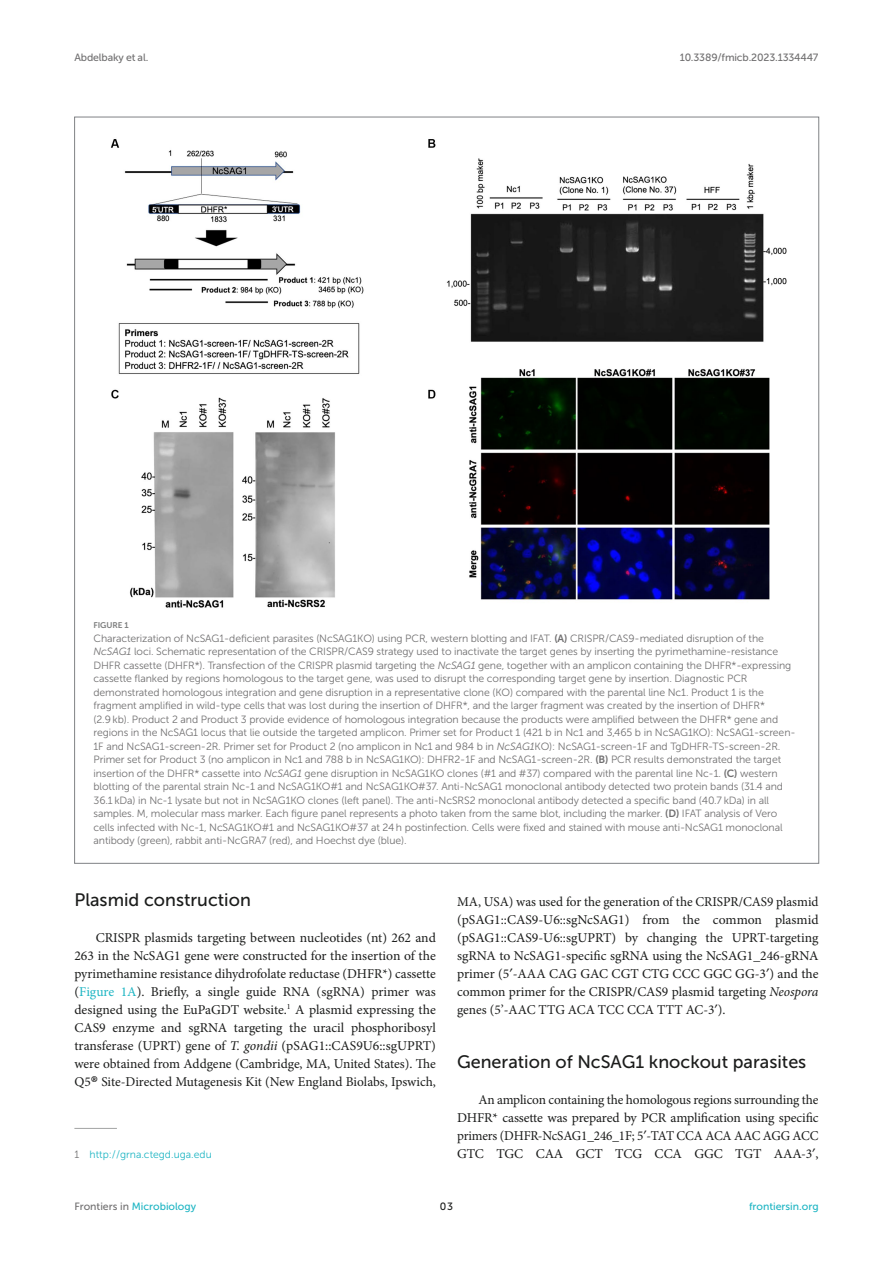
<style>
.page{position:relative;width:893px;height:1263px;background:#fff}
.page>*{position:absolute;margin:0;border:0;box-sizing:border-box;transform-origin:0 0}
.TEXT_FLUSH{font:18px "Museo Sans 500";color:#1b1c1b}
.HEAD_2{font:18px "Museo Sans 500";color:#1b1c1b}
.TEXT_FLUSH-2{font:13.5px/18px "Minion Pro";letter-spacing:-.005em;color:#1b1c1b;text-align:justify}
.FIG_LEG{font:10.5px/13.5px "Museo Sans 300";letter-spacing:-.01em;color:#706f70}
.t1{font:10.5px "Museo Sans 500";letter-spacing:-.015em;color:#706f70}
.t2{font:10.5px "Museo Sans 500";color:#1db5c3}
.FOOTNOTE{font:10.5px "Museo Sans 300";color:#1db5c3}
.t3{font:10.5px "Museo Sans 500";color:#1b1c1b}
.FIG_HD{font:8.25px "Museo Sans 700";letter-spacing:-.01em;color:#7e7f7f}
.s1{font-family:"Museo Sans 700"}
.s2{font-style:italic}
.s3{color:#1db5c3}
.s4{font-size:22.5px;color:#000}
.s5{color:#706f70}
.s6{font-family:"Gentium Plus"}
</style>
<div class="page">
<hr style="left:74px;top:1128px;width:43px;height:1px;background:#a2a3a3">
<img style="left:111px;top:139px;width:676px;height:469px">
<p class="t1" style="left:74px;top:51px;width:75px">Abdelbaky et al.</p>
<p class="t1" style="left:680px;top:51px;width:140px">10.3389/fmicb.2023.1334447</p>
<p class="FIG_HD" style="left:94px;top:621px;width:37px">FIGURE 1</p>
<p class="FIG_LEG" style="left:94px;top:631px;width:704px">Characterization of NcSAG1-deficient parasites (NcSAG1KO) using PCR, western blotting and IFAT. <span class="s1">(A)</span> CRISPR/CAS9-mediated disruption of the <span class="s2">NcSAG1</span> loci. Schematic representation of the CRISPR/CAS9 strategy used to inactivate the target genes by inserting the pyrimethamine-resistance DHFR cassette (DHFR*). Transfection of the CRISPR plasmid targeting the <span class="s2">NcSAG1</span> gene, together with an amplicon containing the DHFR*-expressing cassette flanked by regions homologous to the target gene, was used to disrupt the corresponding target gene by insertion. Diagnostic PCR demonstrated homologous integration and gene disruption in a representative clone (KO) compared with the parental line Nc1. Product 1 is the fragment amplified in wild-type cells that was lost during the insertion of DHFR*, and the larger fragment was created by the insertion of DHFR*<br>(2.9 kb). Product 2 and Product 3 provide evidence of homologous integration because the products were amplified between the DHFR* gene and regions in the NcSAG1 locus that lie outside the targeted amplicon. Primer set for Product 1 (421 b in Nc1 and 3,465 b in NcSAG1KO): NcSAG1-screen-1F and NcSAG1-screen-2R. Primer set for Product 2 (no amplicon in Nc1 and 984 b in <span class="s2">NcSAG1</span>KO): NcSAG1-screen-1F and TgDHFR-TS-screen-2R.<br>Primer set for Product 3 (no amplicon in Nc1 and 788 b in NcSAG1KO): DHFR2-1F and NcSAG1-screen-2R. <span class="s1">(B)</span> PCR results demonstrated the target insertion of the DHFR* cassette into <span class="s2">NcSAG1</span> gene disruption in NcSAG1KO clones (#1 and #37) compared with the parental line Nc-1. <span class="s1">(C)</span> western blotting of the parental strain Nc-1 and NcSAG1KO#1 and NcSAG1KO#37. Anti-NcSAG1 monoclonal antibody detected two protein bands (31.4 and 36.1 kDa) in Nc-1 lysate but not in NcSAG1KO clones (left panel). The anti-NcSRS2 monoclonal antibody detected a specific band (40.7 kDa) in all samples. M, molecular mass marker. Each figure panel represents a photo taken from the same blot, including the marker. <span class="s1">(D)</span> IFAT analysis of Vero cells infected with Nc-1, NcSAG1KO#1 and NcSAG1KO#37 at 24 h postinfection. Cells were fixed and stained with mouse anti-NcSAG1 monoclonal antibody (green), rabbit anti-NcGRA7 (red), and Hoechst dye (blue).</p>
<p class="HEAD_2" style="left:74px;top:890px;width:178px">Plasmid construction</p>
<p class="TEXT_FLUSH-2" style="left:74px;top:929px;width:363px;text-indent:21px">CRISPR plasmids targeting between nucleotides (nt) 262 and 263 in the NcSAG1 gene were constructed for the insertion of the pyrimethamine resistance dihydrofolate reductase (DHFR*) cassette (<span class="s3">Figure 1A</span>). Briefly, a single guide RNA (sgRNA) primer was designed using the EuPaGDT website.<sup>1</sup> A plasmid expressing the CAS9 enzyme and sgRNA targeting the uracil phosphoribosyl transferase (UPRT) gene of <span class="s2">T. gondii</span> (pSAG1::CAS9U6::sgUPRT) were obtained from Addgene (Cambridge, MA, United States). The Q5<span class="s4">®</span> Site-Directed Mutagenesis Kit (New England Biolabs, Ipswich,</p>
<p class="FOOTNOTE" style="left:74px;top:1149px;width:139px"><span class="s5">1</span> http://grna.ctegd.uga.edu</p>
<p class="TEXT_FLUSH-2" style="left:457px;top:893px;width:363px">MA, USA) was used for the generation of the CRISPR/CAS9 plasmid (pSAG1::CAS9-U6::sgNcSAG1) from the common plasmid (pSAG1::CAS9-U6::sgUPRT) by changing the UPRT-targeting sgRNA to NcSAG1-specific sgRNA using the NcSAG1_246-gRNA primer (5<span class="s6">′</span>-AAA CAG GAC CGT CTG CCC GGC GG-3<span class="s6">′</span>) and the common primer for the CRISPR/CAS9 plasmid targeting <span class="s2">Neospora </span>genes (5’-AAC TTG ACA TCC CCA TTT AC-3<span class="s6">′</span>).</p>
<p class="TEXT_FLUSH" style="left:457px;top:1052px;width:351px">Generation of NcSAG1 knockout parasites</p>
<p class="TEXT_FLUSH-2" style="left:457px;top:1091px;width:363px;text-indent:21px">An amplicon containing the homologous regions surrounding the DHFR* cassette was prepared by PCR amplification using specific primers (DHFR-NcSAG1_246_1F; 5<span class="s6">′</span>-TAT CCA ACA AAC AGG ACC GTC TGC CAA GCT TCG CCA GGC TGT AAA-3<span class="s6">′</span>,</p>
<p class="t2" style="left:74px;top:1200px;width:123px"><span class="s5">Frontiers in</span> Microbiology</p>
<p class="t3" style="left:440px;top:1200px;width:15px">03</p>
<p class="t2" style="left:749px;top:1200px;width:71px">frontiersin.org</p>
</div>
